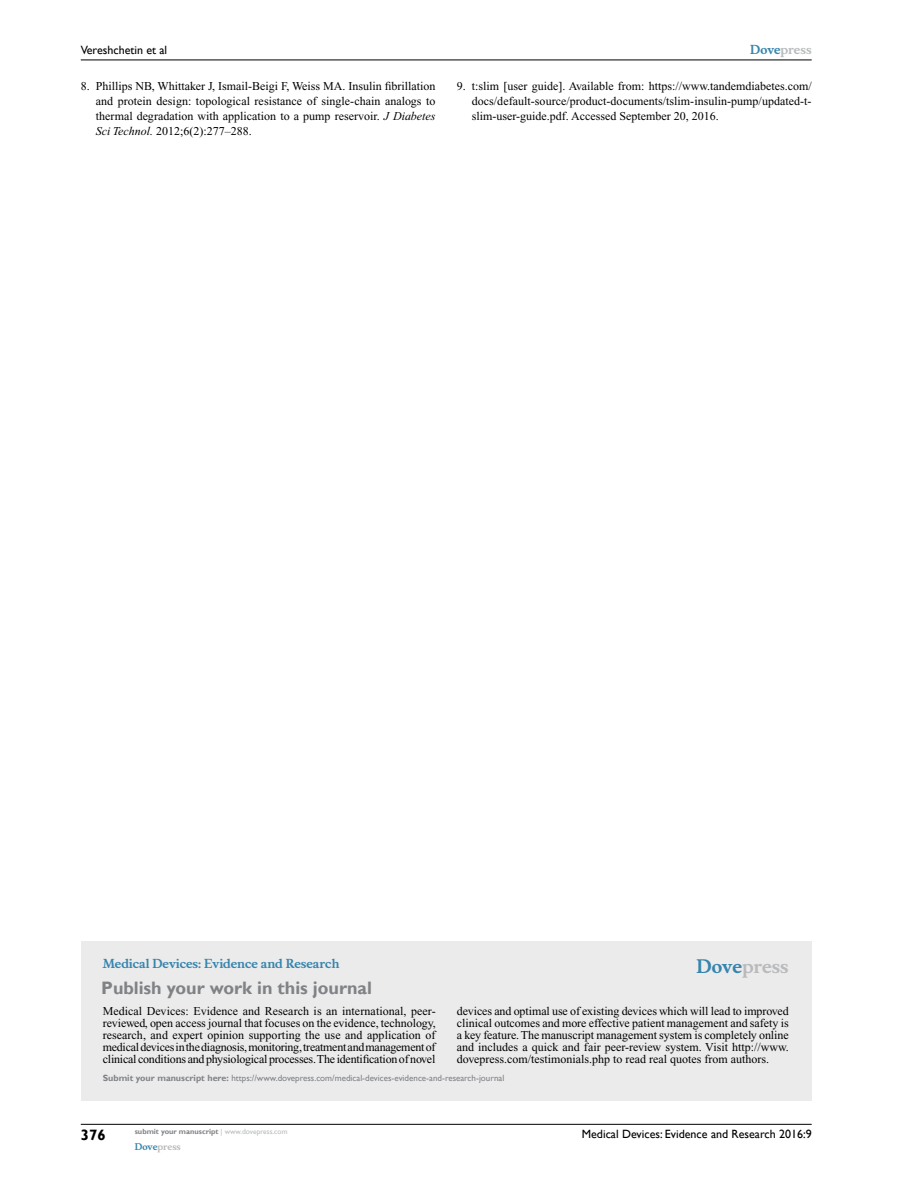
<style>
.page{position:relative;width:918px;height:1188px;background:#fff}
.page>*{position:absolute;margin:0;border:0;box-sizing:border-box;transform-origin:0 0}
.t1{font:700 18px "Gill Sans";color:#808285}
.t2{font:700 18px "Musee";color:#b8babc}
.t3{font:700 15px "Gill Sans";color:#000}
.t4{font:12px/12px "Times New Roman";color:#000;text-align:justify}
.t5{font:12px "Gill Sans";color:#000}
.t6{font:700 12px "Musee";color:#3785ad}
.t7{font:700 12px "Musee";color:#b8babc}
.t8{font:9px "Gill Sans";color:#808285}
.t9{font:700 9px "Musee";color:#b8babc}
.t10{font:700 7.5px "Gill Sans";color:#808285}
.s1{color:#3785ad}
.s2{font-style:italic}
.s3{font-weight:700}
.s4{font-weight:400;color:#b8babc}
</style>
<div class="page">
<div style="left:81px;top:941px;width:731px;height:160px;background:#ebebec"></div>
<hr style="left:81px;top:1124px;width:731px;height:1px;background:#000">
<hr style="left:81px;top:60px;width:731px;height:1px;background:#000">
<p class="t7" style="left:750px;top:43px;width:63px"><span class="s1">Dove</span>press</p>
<p class="t5" style="left:81px;top:43px;width:88px">Vereshchetin et al</p>
<p class="t4" style="left:96px;top:79px;width:341px;line-height:15px;text-indent:-15px">8. Phillips NB, Whittaker J, Ismail-Beigi F, Weiss MA. Insulin fibrillation and protein design: topological resistance of single-chain analogs to thermal degradation with application to a pump reservoir. <span class="s2">J Diabetes Sci Technol.</span> 2012;6(2):277–288.</p>
<p class="t4" style="left:472px;top:79px;width:341px;line-height:15px;text-indent:-15px">9. t:slim [user guide]. Available from: https://www.tandemdiabetes.com/ docs/default-source/product-documents/tslim-insulin-pump/updated-t&shy;slim-user-guide.pdf. Accessed September 20, 2016.</p>
<p class="t6" style="left:103px;top:956px;width:238px">Medical Devices: Evidence and Research</p>
<h1 class="t1" style="left:101px;top:977px;width:272px">Publish your work in this journal</h1>
<h1 class="t2" style="left:697px;top:955px;width:94px"><span class="s1">Dove</span>press</h1>
<p class="t4" style="left:103px;top:1005px;width:334px">Medical Devices: Evidence and Research is an international, peer&shy;reviewed, open access journal that focuses on the evidence, technology, research, and expert opinion supporting the use and application of medical devices in the diagnosis, monitoring, treatment and management of clinical conditions and physiological processes. The identification of novel</p>
<p class="t4" style="left:457px;top:1005px;width:334px">devices and optimal use of existing devices which will lead to improved clinical outcomes and more effective patient management and safety is a key feature. The manuscript management system is completely online and includes a quick and fair peer-review system. Visit http://www. dovepress.com/testimonials.php to read real quotes from authors.</p>
<p class="t8" style="left:103px;top:1072px;width:403px"><span class="s3">Submit your manuscript here:</span> https://www.dovepress.com/medical-devices-evidence-and-research-journal</p>
<p class="t3" style="left:81px;top:1126px;width:26px">376</p>
<p class="t10" style="left:135px;top:1127px;width:154px">submit your manuscript <span class="s4">| www.dovepress.com</span></p>
<p class="t9" style="left:135px;top:1141px;width:48px"><span class="s1">Dove</span>press</p>
<p class="t5" style="left:582px;top:1127px;width:231px">Medical Devices: Evidence and Research 2016:9</p>
</div>
